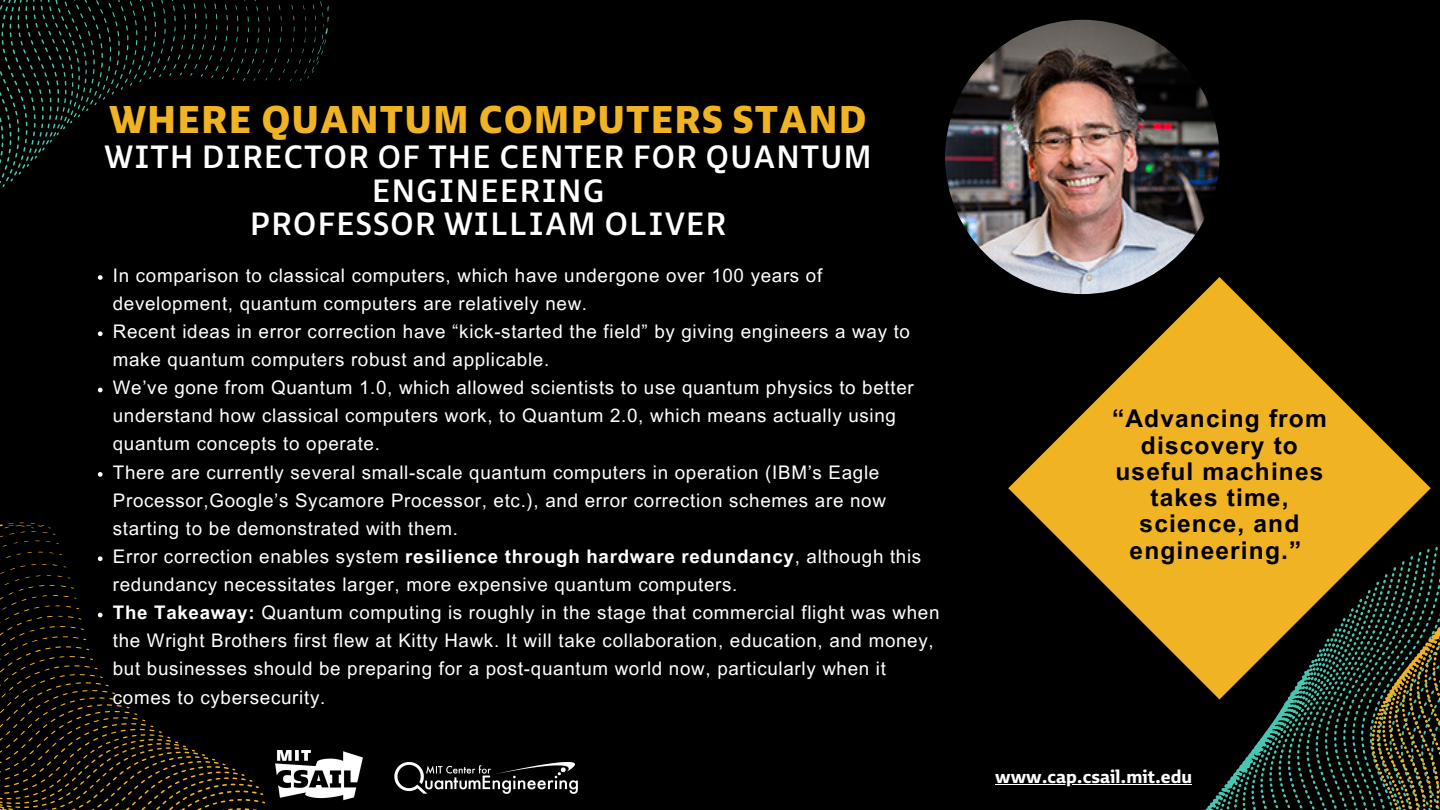
<style>
.page{position:relative;width:1440px;height:810px;background:#000}
.page>*{position:absolute;margin:0;border:0;box-sizing:border-box;transform-origin:0 0}
.t1{font:800 37.5px "CSAIL Ebony";letter-spacing:.045em;color:#f0b323}
.t2{font:600 31.25px/33.8px "CSAIL Ebony";letter-spacing:.045em;color:#fff;text-align:center}
.t3{font:700 24.5px/26.2px "Arial MT Pro";letter-spacing:.045em;color:#000;text-align:center}
.t4{font:18.75px/28.1px "Arial MT Pro";letter-spacing:.04em;color:#fff}
.t5{font:700 18.75px "CSAIL Ebony";color:#fff}
.s1{font-weight:700}
</style>
<div class="page">
<svg style="left:0;top:0;width:330px;height:278px"></svg>
<svg style="left:1205px;top:699px;width:154px;height:111px"></svg>
<svg style="left:1359px;top:546px;width:81px;height:264px"></svg>
<svg style="left:0;top:474px;width:265px;height:336px"></svg>
<img style="left:394px;top:762px;width:184px;height:32px">
<img style="left:275px;top:750px;width:88px;height:51px">
<svg style="left:1008px;top:277px;width:423px;height:422px;fill:#f0b323"></svg>
<img style="left:945px;top:20px;width:274px;height:274px;border-radius:50%">
<hr style="left:995px;top:784px;width:197px;height:1px;background:#fff">
<svg style="left:98px;top:275px;width:5px;height:5px"></svg>
<svg style="left:98px;top:331px;width:5px;height:5px"></svg>
<svg style="left:98px;top:388px;width:5px;height:4px"></svg>
<svg style="left:98px;top:472px;width:5px;height:5px"></svg>
<svg style="left:98px;top:556px;width:5px;height:5px"></svg>
<svg style="left:98px;top:613px;width:5px;height:4px"></svg>
<p class="t1" style="left:110px;top:96px;width:758px">WHERE QUANTUM COMPUTERS STAND</p>
<p class="t2" style="left:105px;top:140px;width:768px">WITH DIRECTOR OF THE CENTER FOR QUANTUM<br>ENGINEERING</p>
<p class="t2" style="left:250px;top:208px;width:478px">PROFESSOR WILLIAM OLIVER</p>
<p class="t4" style="left:113px;top:263px;width:711px">In comparison to classical computers, which have undergone over 100 years of development, quantum computers are relatively new.</p>
<p class="t4" style="left:113px;top:320px;width:799px">Recent ideas in error correction have “kick-started the field” by giving engineers a way to make quantum computers robust and applicable.</p>
<p class="t4" style="left:113px;top:376px;width:802px">We’ve gone from Quantum 1.0, which allowed scientists to use quantum physics to better understand how classical computers work, to Quantum 2.0, which means actually using quantum concepts to operate.</p>
<p class="t4" style="left:113px;top:460px;width:775px">There are currently several small-scale quantum computers in operation (IBM’s Eagle<br>Processor,Google’s Sycamore Processor, etc.), and error correction schemes are now starting to be demonstrated with them.</p>
<p class="t4" style="left:113px;top:545px;width:810px">Error correction enables system <span class="s1">resilience through hardware redundancy</span>, although this redundancy necessitates larger, more expensive quantum computers.</p>
<p class="t4" style="left:113px;top:601px;width:828px"><span class="s1">The Takeaway:</span> Quantum computing is roughly in the stage that commercial flight was when the Wright Brothers first flew at Kitty Hawk. It will take collaboration, education, and money, but businesses should be preparing for a post-quantum world now, particularly when it comes to cybersecurity.</p>
<p class="t3" style="left:1112px;top:409px;width:216px">“Advancing from discovery to useful machines takes time, science, and engineering.”</p>
<p class="t5" style="left:995px;top:764px;width:198px">www.cap.csail.mit.edu</p>
</div>
